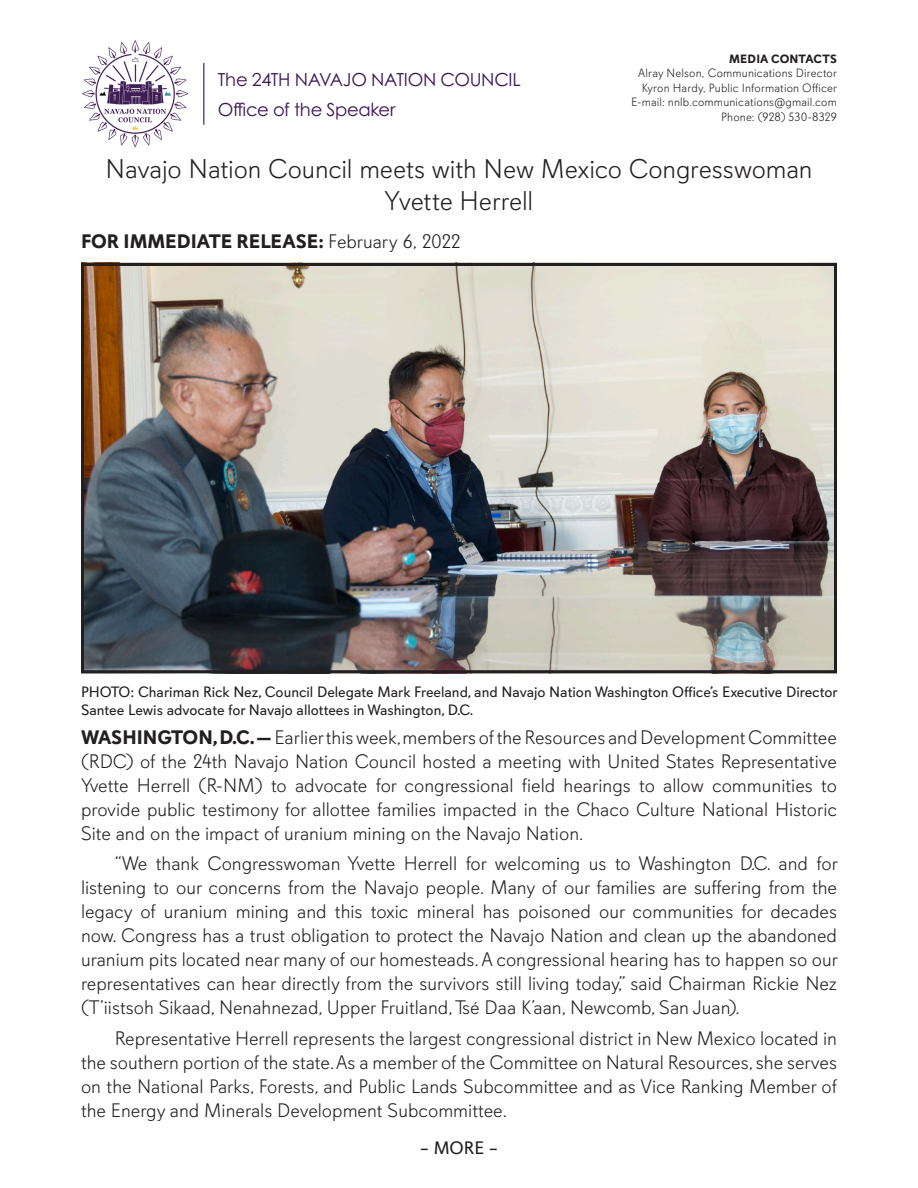
<style>
.page{position:relative;width:918px;height:1188px;background:#fff}
.page>*{position:absolute;margin:0;border:0;box-sizing:border-box;transform-origin:0 0}
.PR_Title{font:300 27px/32.4px "Davis Sans";letter-spacing:-.005em;color:#231f20;text-align:center}
.Regular_PR_Paragraph{font:300 19.5px/24px "Davis Sans";color:#231f20;text-align:justify}
.PR_First_Paragraph{font:300 19.5px/24px "Davis Sans";color:#231f20;text-align:justify}
.t1{font:700 19.5px "Davis Sans";color:#231f20}
.t2{font:18px "Century Gothic Pro";letter-spacing:-.02em;color:#3d1655}
.t3{font:18px "Davis Sans";color:#231f20}
.t4{font:15px/18px "Davis Sans";color:#231f20}
.PR_Body_11_pt{font:300 12px "Davis Sans";letter-spacing:.015em;color:#231f20}
.PR_Body_11_pt-2{font:700 12px "Davis Sans";letter-spacing:.015em;color:#231f20}
.s1{font-weight:300}
.s2{font-weight:700}
</style>
<div class="page">
<img style="left:85px;top:267px;width:748px;height:402px">
<div style="left:81px;top:263px;width:756px;height:410px;border:3px solid #231f20"></div>
<hr style="left:203px;top:63px;width:1px;height:62px;background:#3d1655">
<img style="left:82px;top:40px;width:107px;height:107px">
<p class="t2" style="left:218px;top:68px;width:304px">The 24TH NAVAJO NATION COUNCIL</p>
<p class="t2" style="left:218px;top:98px;width:179px">Office of the Speaker</p>
<p class="PR_Body_11_pt-2" style="left:729px;top:52px;width:109px">MEDIA CONTACTS</p>
<p class="PR_Body_11_pt" style="left:638px;top:67px;width:200px">Alray Nelson, Communications Director</p>
<p class="PR_Body_11_pt" style="left:642px;top:81px;width:197px">Kyron Hardy, Public Information Officer</p>
<p class="PR_Body_11_pt" style="left:631px;top:95px;width:207px">E-mail: nnlb.communications@gmail.com</p>
<p class="PR_Body_11_pt" style="left:721px;top:110px;width:117px">Phone: (928) 530-8329</p>
<p class="PR_Title" style="left:106px;top:153px;width:708px">Navajo Nation Council meets with New Mexico Congresswoman<br>Yvette Herrell</p>
<p class="t1" style="left:81px;top:230px;width:381px">FOR IMMEDIATE RELEASE: <span class="s1">February 6, 2022</span></p>
<p class="t4" style="left:81px;top:683px;width:758px">PHOTO: Chariman Rick Nez, Council Delegate Mark Freeland, and Navajo Nation Washington Office’s Executive Director<br>Santee Lewis advocate for Navajo allottees in Washington, D.C.</p>
<p class="PR_First_Paragraph" style="left:81px;top:725px;width:758px"><span class="s2">WASHINGTON, D.C. —</span> Earlier this week, members of the Resources and Development Committee (RDC) of the 24th Navajo Nation Council hosted a meeting with United States Representative Yvette Herrell (R-NM) to advocate for congressional field hearings to allow communities to provide public testimony for allottee families impacted in the Chaco Culture National Historic Site and on the impact of uranium mining on the Navajo Nation.</p>
<p class="Regular_PR_Paragraph" style="left:81px;top:852px;width:759px;text-indent:34px">“We thank Congresswoman Yvette Herrell for welcoming us to Washington D.C. and for listening to our concerns from the Navajo people. Many of our families are suffering from the legacy of uranium mining and this toxic mineral has poisoned our communities for decades now. Congress has a trust obligation to protect the Navajo Nation and clean up the abandoned uranium pits located near many of our homesteads. A congressional hearing has to happen so our representatives can hear directly from the survivors still living today,” said Chairman Rickie Nez (T’iistsoh Sikaad, Nenahnezad, Upper Fruitland, Tsé Daa K’aan, Newcomb, San Juan).</p>
<p class="Regular_PR_Paragraph" style="left:81px;top:1027px;width:758px;text-indent:34px">Representative Herrell represents the largest congressional district in New Mexico located in the southern portion of the state. As a member of the Committee on Natural Resources, she serves on the National Parks, Forests, and Public Lands Subcommittee and as Vice Ranking Member of the Energy and Minerals Development Subcommittee.</p>
<p class="t3" style="left:420px;top:1138px;width:80px">– MORE –</p>
</div>
